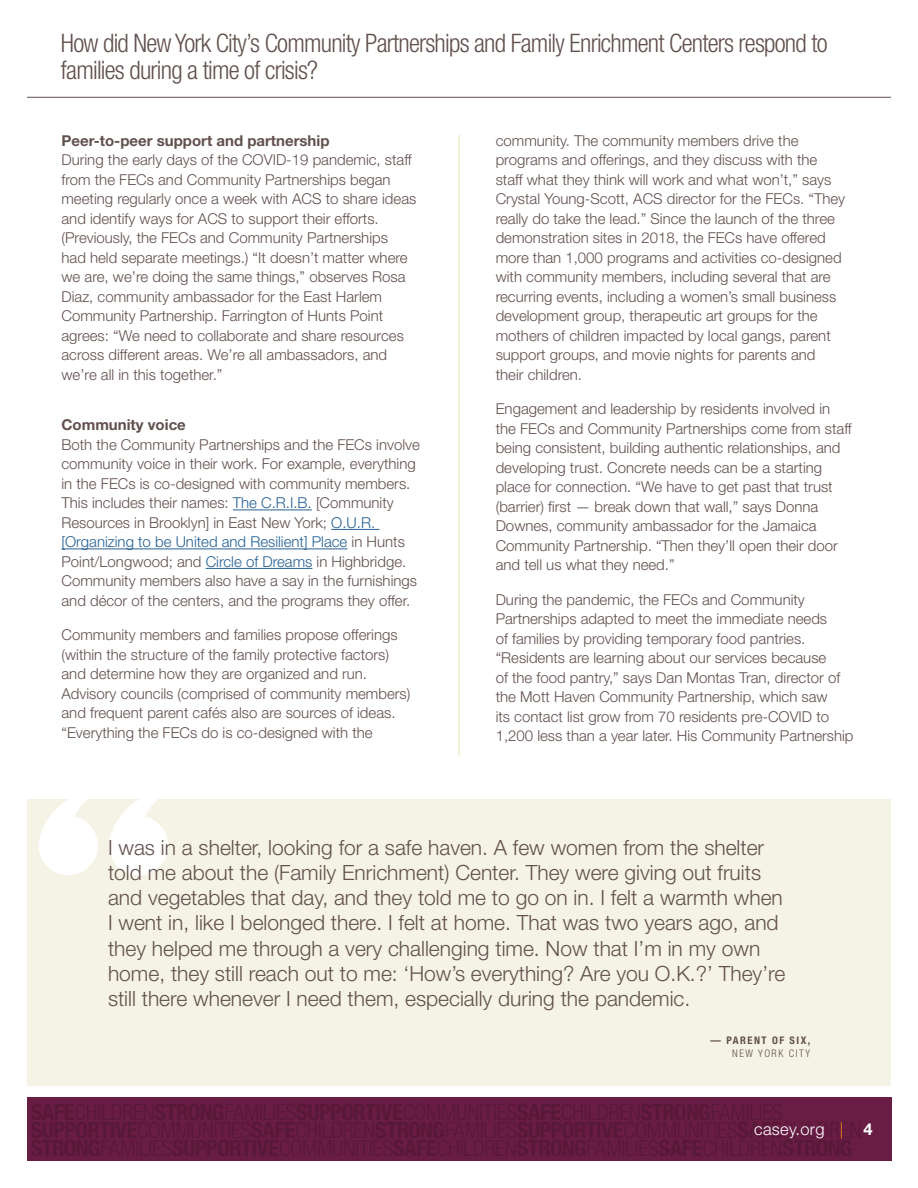
<style>
.page{position:relative;width:918px;height:1188px;background:#fff}
.page>*{position:absolute;margin:0;border:0;box-sizing:border-box;transform-origin:0 0}
.t1{font:300 condensed 25.5px/27px "Helvetica Neue LT Std";letter-spacing:-.03em;color:#61504d}
.box_body{font:300 21px/25.2px "Helvetica Neue LT Std";color:#61504d}
.t2{font:300 16.5px "Helvetica Neue LT Std";letter-spacing:.02em;color:#fff}
.body{font:300 15px/19.5px "Helvetica Neue LT Std";color:#61504d}
.Head_3{font:700 15px "Helvetica Neue LT Std";color:#61504d}
.body-2{font:700 condensed 10.5px "Helvetica Neue LT Std";letter-spacing:.14em;color:#61504d}
.body-3{font:300 condensed 10.5px "Helvetica Neue LT Std";letter-spacing:.14em;color:#61504d}
.s1{color:#266194}
.s2{color:#f28a20}
.s3{font-weight:700}
</style>
<div class="page">
<div style="left:27px;top:1098px;width:864px;height:63px;background:#691d45"></div>
<hr style="left:27px;top:97px;width:864px;height:1px;background:#61504d">
<hr style="left:233px;top:510px;width:79px;height:1px;background:#266194">
<hr style="left:331px;top:529px;width:48px;height:1px;background:#266194">
<hr style="left:62px;top:549px;width:285px;height:1px;background:#266194">
<hr style="left:206px;top:568px;width:106px;height:1px;background:#266194">
<hr style="left:459px;top:135px;width:1px;height:621px;background:#e6e2b2">
<div style="left:27px;top:799px;width:864px;height:287px;background:#f5f3e5"></div>
<svg style="left:39px;top:799px;width:129px;height:76px"></svg>
<h1 class="t1" style="left:61px;top:30px;width:768px">How did New York City’s Community Partnerships and Family Enrichment Centers respond to families during a time of crisis?</h1>
<p class="Head_3" style="left:62px;top:131px;width:270px">Peer-to-peer support and partnership</p>
<p class="body" style="left:62px;top:150px;width:356px">During the early days of the COVID-19 pandemic, staff from the FECs and Community Partnerships began meeting regularly once a week with ACS to share ideas and identify ways for ACS to support their efforts. (Previously, the FECs and Community Partnerships<br>had held separate meetings.) “It doesn’t matter where we are, we’re doing the same things,” observes Rosa Diaz, community ambassador for the East Harlem Community Partnership. Farrington of Hunts Point agrees: “We need to collaborate and share resources across different areas. We’re all ambassadors, and we’re all in this together.”</p>
<p class="Head_3" style="left:62px;top:416px;width:126px">Community voice</p>
<p class="body" style="left:62px;top:435px;width:360px">Both the Community Partnerships and the FECs involve community voice in their work. For example, everything in the FECs is co-designed with community members.<br>This includes their names: <span class="s1">The C.R.I.B.</span> [Community Resources in Brooklyn] in East New York; <span class="s1">O.U.R. [Organizing to be United and Resilient] Place</span> in Hunts Point/Longwood; and <span class="s1">Circle of Dreams</span> in Highbridge.<br>Community members also have a say in the furnishings and décor of the centers, and the programs they offer.</p>
<p class="body" style="left:62px;top:625px;width:350px">Community members and families propose offerings (within the structure of the family protective factors) and determine how they are organized and run.<br>Advisory councils (comprised of community members) and frequent parent cafés also are sources of ideas. “Everything the FECs do is co-designed with the</p>
<p class="body" style="left:496px;top:130px;width:351px">community. The community members drive the programs and offerings, and they discuss with the staff what they think will work and what won’t,” says Crystal Young-Scott, ACS director for the FECs. “They really do take the lead.” Since the launch of the three demonstration sites in 2018, the FECs have offered more than 1,000 programs and activities co-designed with community members, including several that are recurring events, including a women’s small business development group, therapeutic art groups for the mothers of children impacted by local gangs, parent support groups, and movie nights for parents and their children.</p>
<p class="body" style="left:496px;top:399px;width:358px">Engagement and leadership by residents involved in the FECs and Community Partnerships come from staff being consistent, building authentic relationships, and developing trust. Concrete needs can be a starting place for connection. “We have to get past that trust (barrier) first — break down that wall,” says Donna Downes, community ambassador for the Jamaica Community Partnership. “Then they’ll open their door and tell us what they need.”</p>
<p class="body" style="left:496px;top:589px;width:359px">During the pandemic, the FECs and Community Partnerships adapted to meet the immediate needs<br>of families by providing temporary food pantries. “Residents are learning about our services because<br>of the food pantry,” says Dan Montas Tran, director of the Mott Haven Community Partnership, which saw<br>its contact list grow from 70 residents pre-COVID to 1,200 less than a year later. His Community Partnership</p>
<p class="box_body" style="left:108px;top:834px;width:679px">I was in a shelter, looking for a safe haven. A few women from the shelter told me about the (Family Enrichment) Center. They were giving out fruits and vegetables that day, and they told me to go on in. I felt a warmth when I went in, like I belonged there. I felt at home. That was two years ago, and they helped me through a very challenging time. Now that I’m in my own home, they still reach out to me: ‘How’s everything? Are you O.K.?’ They’re still there whenever I need them, especially during the pandemic.</p>
<p class="body-2" style="left:711px;top:1034px;width:101px">— PARENT OF SIX,</p>
<p class="body-3" style="left:732px;top:1047px;width:79px">NEW YORK CITY</p>
<p class="t2" style="left:754px;top:1119px;width:120px">casey.org <span class="s2">|</span> <span class="s3">4</span></p>
</div>
